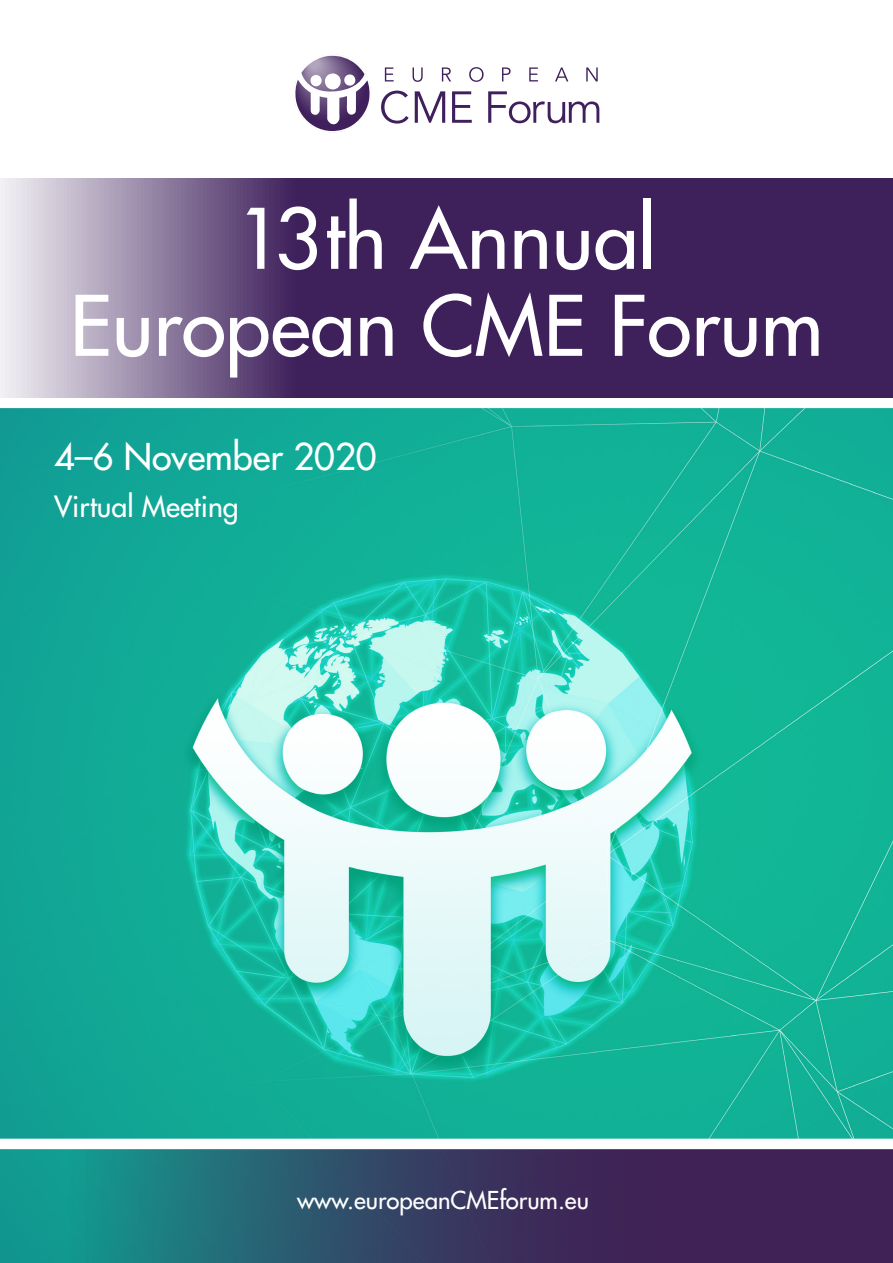
<style>
.page{position:relative;width:893px;height:1263px;background:#fff}
.page>*{position:absolute;margin:0;border:0;box-sizing:border-box;transform-origin:0 0}
.t1{font:500 81px/87px "Futura Std";color:#fff;text-align:center}
.t2{font:500 36px "Futura Std";color:#fff}
.t3{font:500 28.5px "Futura Std";color:#fff}
.t4{font:500 24px "Futura Std";color:#fff}
</style>
<div class="page">
<img style="left:0;top:408px;width:893px;height:855px">
<svg style="left:385px;top:67px;width:9px;height:14px"></svg>
<svg style="left:413px;top:67px;width:10px;height:15px"></svg>
<svg style="left:442px;top:67px;width:9px;height:14px"></svg>
<svg style="left:469px;top:67px;width:15px;height:15px"></svg>
<svg style="left:502px;top:67px;width:9px;height:14px"></svg>
<svg style="left:529px;top:67px;width:9px;height:14px"></svg>
<svg style="left:555px;top:67px;width:13px;height:14px"></svg>
<svg style="left:586px;top:67px;width:12px;height:14px"></svg>
<svg style="left:381px;top:91px;width:28px;height:33px"></svg>
<svg style="left:415px;top:91px;width:30px;height:32px"></svg>
<svg style="left:452px;top:91px;width:20px;height:32px"></svg>
<svg style="left:488px;top:91px;width:111px;height:32px"></svg>
<svg style="left:294px;top:54px;width:77px;height:79px"></svg>
<svg style="left:65px;top:1149px;width:828px;height:114px"></svg>
<div style="left:0;top:1139px;width:893px;height:10px;background:#fff"></div>
<svg style="left:0;top:179px;width:893px;height:219px;fill:#3e205b"></svg>
<p class="t1" style="left:70px;top:196px;width:755px">13th Annual<br>European CME Forum</p>
<p class="t2" style="left:54px;top:434px;width:324px">4–6 November 2020</p>
<p class="t3" style="left:54px;top:488px;width:186px">Virtual Meeting</p>
<p class="t4" style="left:297px;top:1185px;width:293px">www.europeanCMEforum.eu</p>
</div>
